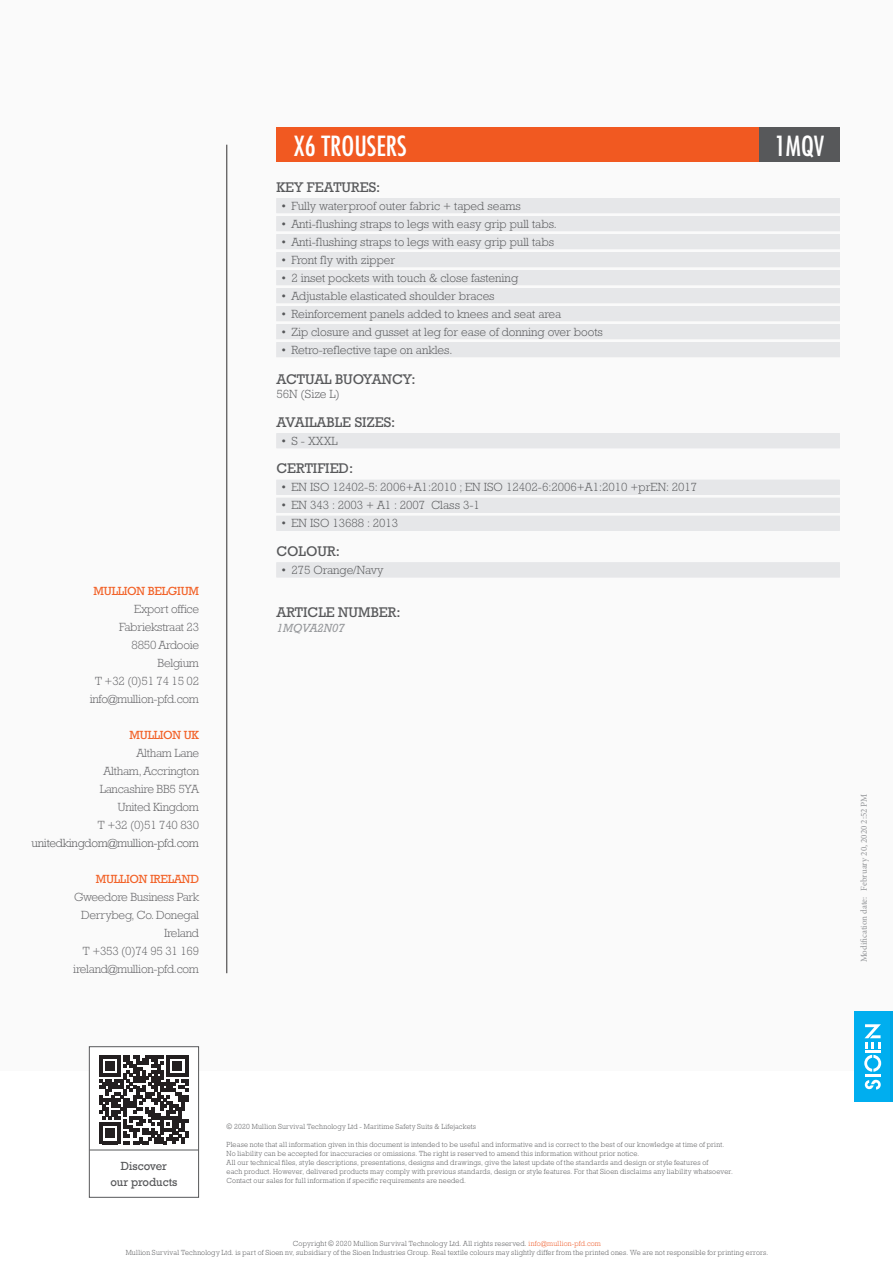
<style>
.page{position:relative;width:893px;height:1263px;background:#fff}
.page>*{position:absolute;margin:0;border:0;box-sizing:border-box;transform-origin:0 0}
.product_title_18pt{font:condensed 27px "Futura Std";color:#fff}
.product_h3{font:14.25px "Rockwell Std";color:#57585a}
.p{font:300 12px "Rockwell Std";color:#57585a}
.t1{font:300 12px/18px "Rockwell Std";letter-spacing:-.02em;color:#616164;text-align:right}
.t2{font:12px/16.5px "Rockwell Std";color:#57585a;text-align:center;scale:.95 1}
.reference{font:italic 12px "Rockwell Std";color:#97999c}
.t3{font:9px "Minion Pro";color:#939598}
.t4{font:300 7.5px/9px "Rockwell Std";letter-spacing:.025em;color:#57585a;text-align:center;scale:.95 1}
.s1{font-weight:400;color:#f26228}
.s2{color:#57585a}
.s3{color:#ef5825}
</style>
<div class="page">
<div style="left:0;top:0;width:893px;height:1070px;background:#fafafa"></div>
<hr style="left:227px;top:145px;width:1px;height:828px;background:#312f30">
<div style="left:854px;top:1011px;width:39px;height:90px;background:#00a6e5"></div>
<div style="left:854px;top:1011px;width:36px;height:90px;background:#00aeef"></div>
<svg style="left:865px;top:1080px;width:16px;height:9px"></svg>
<svg style="left:864px;top:1055px;width:17px;height:17px"></svg>
<hr style="left:865px;top:1074px;width:15px;height:3px;background:#fff">
<hr style="left:865px;top:1049px;width:16px;height:3px;background:#fff">
<svg style="left:864px;top:1024px;width:17px;height:24px"></svg>
<div style="left:89px;top:1047px;width:110px;height:150px;background:#fff"></div>
<svg style="left:99px;top:1055px;width:89px;height:89px"></svg>
<div style="left:89px;top:1046px;width:110px;height:151px;border:1px solid #57585a"></div>
<hr style="left:90px;top:1150px;width:109px;height:1px;background:#57585a">
<div style="left:276px;top:128px;width:483px;height:34px;background:#f15921"></div>
<div style="left:759px;top:128px;width:81px;height:34px;background:#57585a"></div>
<div style="left:276px;top:198px;width:564px;height:15px;background:#e6e7e9"></div>
<div style="left:276px;top:216px;width:564px;height:15px;background:#e6e7e9"></div>
<div style="left:276px;top:234px;width:564px;height:15px;background:#e6e7e9"></div>
<div style="left:276px;top:252px;width:564px;height:15px;background:#e6e7e9"></div>
<div style="left:276px;top:270px;width:564px;height:15px;background:#e6e7e9"></div>
<div style="left:276px;top:288px;width:564px;height:15px;background:#e6e7e9"></div>
<div style="left:276px;top:306px;width:564px;height:15px;background:#e6e7e9"></div>
<div style="left:276px;top:324px;width:564px;height:15px;background:#e6e7e9"></div>
<div style="left:276px;top:342px;width:564px;height:15px;background:#e6e7e9"></div>
<div style="left:276px;top:433px;width:564px;height:15px;background:#e6e7e9"></div>
<div style="left:276px;top:480px;width:564px;height:15px;background:#e6e7e9"></div>
<div style="left:276px;top:498px;width:564px;height:15px;background:#e6e7e9"></div>
<div style="left:276px;top:516px;width:564px;height:15px;background:#e6e7e9"></div>
<div style="left:276px;top:562px;width:564px;height:15px;background:#e6e7e9"></div>
<p class="t1" style="left:90px;top:582px;width:111px"><span class="s1">MULLION BELGIUM<br></span>Export office<br>Fabriekstraat 23<br>8850 Ardooie<br>Belgium<br>T +32 (0)51 74 15 02 info@mullion-pfd.com</p>
<p class="t1" style="left:32px;top:726px;width:169px"><span class="s1">MULLION UK<br></span>Altham Lane<br>Altham, Accrington<br>Lancashire BB5 5YA<br>United Kingdom<br>T +32 (0)51 740 830 <span class="s2">unitedkingdom@mullion-pfd.com</span></p>
<p class="t1" style="left:73px;top:870px;width:127px"><span class="s1">MULLION IRELAND<br></span>Gweedore Business Park<br>Derrybeg, Co. Donegal<br>Ireland<br>T +353 (0)74 95 31 169 ireland@mullion-pfd.com</p>
<p class="product_title_18pt" style="left:293px;top:128px;width:115px">X6 TROUSERS</p>
<p class="product_title_18pt" style="left:775px;top:128px;width:51px">1MQV</p>
<p class="product_h3" style="left:276px;top:178px;width:106px">KEY FEATURES:</p>
<p class="p" style="left:281px;top:198px;width:242px">• Fully waterproof outer fabric + taped seams</p>
<p class="p" style="left:281px;top:216px;width:277px">• Anti-flushing straps to legs with easy grip pull tabs.</p>
<p class="p" style="left:281px;top:234px;width:275px">• Anti-flushing straps to legs with easy grip pull tabs</p>
<p class="p" style="left:281px;top:252px;width:116px">• Front fly with zipper</p>
<p class="p" style="left:281px;top:270px;width:239px">• 2 inset pockets with touch &amp; close fastening</p>
<p class="p" style="left:281px;top:288px;width:215px">• Adjustable elasticated shoulder braces</p>
<p class="p" style="left:281px;top:306px;width:282px">• Reinforcement panels added to knees and seat area</p>
<p class="p" style="left:281px;top:324px;width:324px">• Zip closure and gusset at leg for ease of donning over boots</p>
<p class="p" style="left:281px;top:342px;width:173px">• Retro-reflective tape on ankles.</p>
<p class="product_h3" style="left:276px;top:370px;width:141px">ACTUAL BUOYANCY:</p>
<p class="p" style="left:276px;top:387px;width:65px">56N (Size L)</p>
<p class="product_h3" style="left:276px;top:413px;width:120px">AVAILABLE SIZES:</p>
<p class="p" style="left:281px;top:433px;width:58px">• S - XXXL</p>
<p class="product_h3" style="left:276px;top:460px;width:78px">CERTIFIED:</p>
<p class="p" style="left:281px;top:480px;width:418px">• EN ISO 12402-5: 2006+A1:2010 ; EN ISO 12402-6:2006+A1:2010 +prEN: 2017</p>
<p class="p" style="left:281px;top:498px;width:201px">• EN 343 : 2003 + A1 : 2007 Class 3-1</p>
<p class="p" style="left:281px;top:516px;width:119px">• EN ISO 13688 : 2013</p>
<p class="product_h3" style="left:276px;top:542px;width:65px">COLOUR:</p>
<p class="p" style="left:281px;top:562px;width:104px">• 275 Orange/Navy</p>
<p class="product_h3" style="left:276px;top:604px;width:126px">ARTICLE NUMBER:</p>
<p class="reference" style="left:276px;top:620px;width:70px">1MQVA2N07</p>
<p class="t3" style="left:859px;top:962px;width:170px;rotate:-90deg">Modification date: February 20, 2020 2:52 PM</p>
<p class="t2" style="left:110px;top:1157px;width:72px">Discover our products</p>
<p class="t4" style="left:227px;top:1122px;width:264px">© 2020 Mullion Survival Technology Ltd - Maritime Safety Suits &amp; Lifejackets</p>
<p class="t4" style="left:227px;top:1140px;width:534px;text-align:left">Please note that all information given in this document is intended to be useful and informative and is correct to the best of our knowledge at time of print.<br>No liability can be accepted for inaccuracies or omissions. The right is reserved to amend this information without prior notice.<br>All our technical files, style descriptions, presentations, designs and drawings, give the latest update of the standards and design or style features of<br>each product. However, delivered products may comply with previous standards, design or style features. For that Sioen disclaims any liability whatsoever.<br>Contact our sales for full information if specific requirements are needed.</p>
<p class="t4" style="left:126px;top:1239px;width:678px">Copyright © 2020 Mullion Survival Technology Ltd. All rights reserved. <span class="s3">info@mullion-pfd.com<br></span>Mullion Survival Technology Ltd. is part of Sioen nv, subsidiary of the Sioen Industries Group. Real textile colours may slightly differ from the printed ones. We are not responsible for printing errors.</p>
</div>
